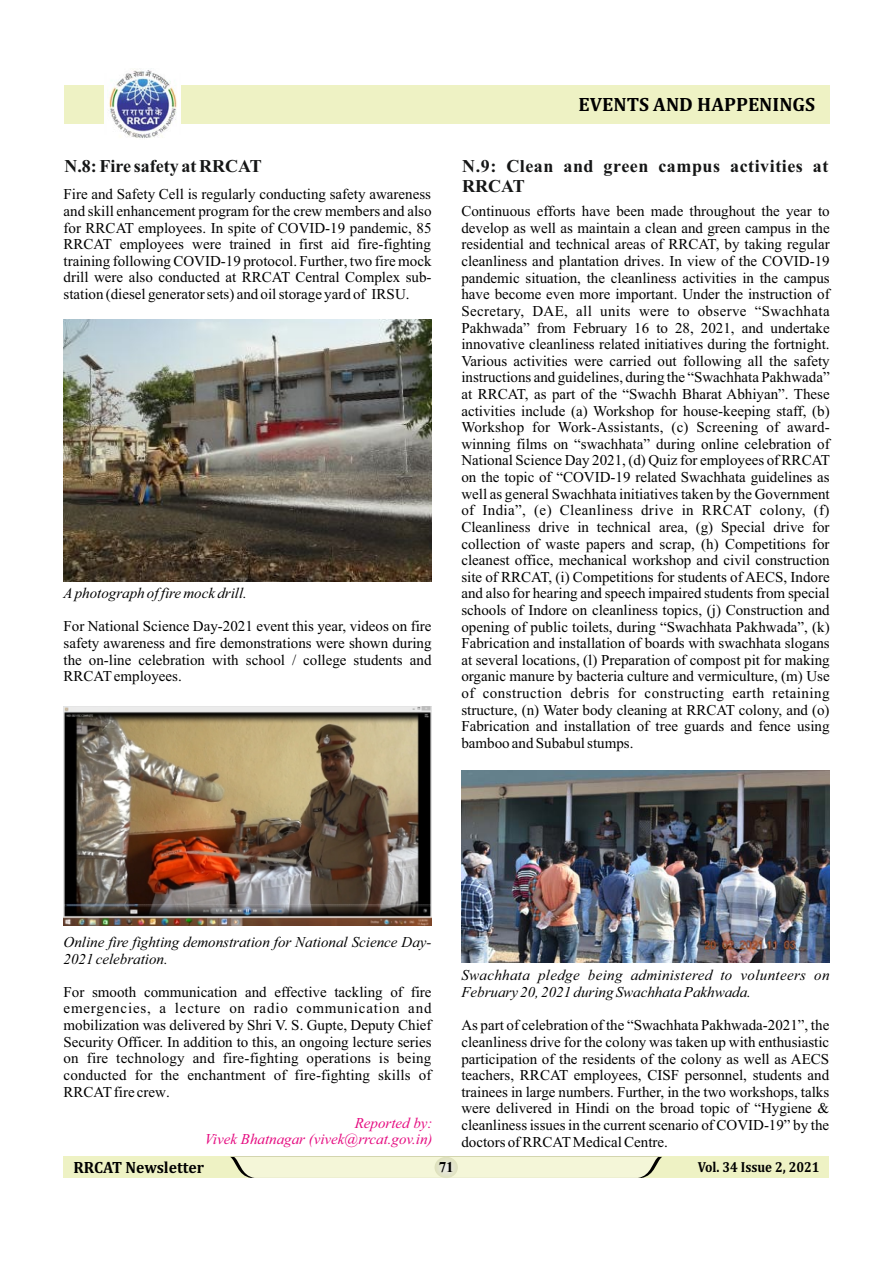
<style>
.page{position:relative;width:893px;height:1263px;background:#fff}
.page>*{position:absolute;margin:0;border:0;box-sizing:border-box;transform-origin:0 0}
.t1{font:700 19.5px "Cambria";color:#000}
.t2{font:700 18px/20px "Times New Roman";letter-spacing:.03em;color:#151616}
.t3{font:700 18px "Times New Roman";color:#151616}
.t4{font:700 16.5px "Cambria";color:#000;scale:.95 1}
.t5{font:15px/16.6px "Times New Roman";color:#000;text-align:justify}
.t6{font:italic 15px/16.6px "Times New Roman";color:#000}
.t7{font:italic 15px/16.6px "Times New Roman";letter-spacing:.02em;color:#000}
.t8{font:italic 15px/16.6px "Times New Roman";color:#e5097f;text-align:right}
.t9{font:700 15px "Times New Roman";color:#000}
.t10{font:700 14.7px "Cambria";color:#000;scale:.89 1}
</style>
<div class="page">
<div style="left:64px;top:85px;width:765px;height:38px;background:#eef2c4"></div>
<div style="left:63px;top:1157px;width:766px;height:21px;background:#eef2c4"></div>
<div style="left:230px;top:1157px;width:432px;height:21px;background:#f4f6d8"></div>
<svg style="left:435px;top:1157px;width:23px;height:21px"></svg>
<div style="left:104px;top:73px;width:77px;height:62px;background:#fefefe"></div>
<img style="left:109px;top:70px;width:68px;height:68px">
<img style="left:64px;top:319px;width:368px;height:262px">
<img style="left:64px;top:707px;width:368px;height:219px">
<img style="left:461px;top:771px;width:368px;height:192px">
<h1 class="t1" style="left:579px;top:96px;width:238px">EVENTS AND HAPPENINGS</h1>
<p class="t3" style="left:64px;top:160px;width:199px">N.8: Fire safety at RRCAT</p>
<p class="t2" style="left:462px;top:158px;width:368px">N.9: Clean and green campus activities at<br>RRCAT</p>
<p class="t5" style="left:64px;top:187px;width:369px">Fire and Safety Cell is regularly conducting safety awareness and skill enhancement program for the crew members and also for RRCAT employees. In spite of COVID-19 pandemic, 85<br>RRCAT employees were trained in first aid fire-fighting training following COVID-19 protocol. Further, two fire mock drill were also conducted at RRCAT Central Complex sub&shy;station (diesel generator sets) and oil storage yard of IRSU.</p>
<p class="t5" style="left:461px;top:204px;width:370px">Continuous efforts have been made throughout the year to develop as well as maintain a clean and green campus in the residential and technical areas of RRCAT, by taking regular cleanliness and plantation drives. In view of the COVID-19 pandemic situation, the cleanliness activities in the campus have become even more important. Under the instruction of Secretary, DAE, all units were to observe “Swachhata Pakhwada” from February 16 to 28, 2021, and undertake innovative cleanliness related initiatives during the fortnight.<br>Various activities were carried out following all the safety instructions and guidelines, during the “Swachhata Pakhwada” at RRCAT, as part of the “Swachh Bharat Abhiyan”. These activities include (a) Workshop for house-keeping staff, (b)<br>Workshop for Work-Assistants, (c) Screening of award&shy;winning films on “swachhata” during online celebration of National Science Day 2021, (d) Quiz for employees of RRCAT on the topic of “COVID-19 related Swachhata guidelines as well as general Swachhata initiatives taken by the Government of India”, (e) Cleanliness drive in RRCAT colony, (f)<br>Cleanliness drive in technical area, (g) Special drive for collection of waste papers and scrap, (h) Competitions for cleanest office, mechanical workshop and civil construction site of RRCAT, (i) Competitions for students of AECS, Indore and also for hearing and speech impaired students from special schools of Indore on cleanliness topics, (j) Construction and opening of public toilets, during “Swachhata Pakhwada”, (k)<br>Fabrication and installation of boards with swachhata slogans at several locations, (l) Preparation of compost pit for making organic manure by bacteria culture and vermiculture, (m) Use of construction debris for constructing earth retaining structure, (n) Water body cleaning at RRCAT colony, and (o)<br>Fabrication and installation of tree guards and fence using bamboo and Subabul stumps.</p>
<p class="t6" style="left:64px;top:586px;width:185px">A photograph of fire mock drill.</p>
<p class="t5" style="left:64px;top:619px;width:369px">For National Science Day-2021 event this year, videos on fire safety awareness and fire demonstrations were shown during the on-line celebration with school / college students and RRCAT employees.</p>
<p class="t6" style="left:64px;top:935px;width:369px">Online fire fighting demonstration for National Science Day-<br>2021 celebration.</p>
<p class="t5" style="left:64px;top:985px;width:370px">For smooth communication and effective tackling of fire emergencies, a lecture on radio communication and mobilization was delivered by Shri V. S. Gupte, Deputy Chief Security Officer. In addition to this, an ongoing lecture series on fire technology and fire-fighting operations is being conducted for the enchantment of fire-fighting skills of RRCAT fire crew.</p>
<p class="t8" style="left:205px;top:1115px;width:229px">Reported by:<br>Vivek Bhatnagar (vivek@rrcat.gov.in)</p>
<p class="t7" style="left:461px;top:968px;width:370px">Swachhata pledge being administered to volunteers on<br>February 20, 2021 during Swachhata Pakhwada.</p>
<p class="t5" style="left:461px;top:1018px;width:369px">As part of celebration of the “Swachhata Pakhwada-2021”, the cleanliness drive for the colony was taken up with enthusiastic participation of the residents of the colony as well as AECS teachers, RRCAT employees, CISF personnel, students and trainees in large numbers. Further, in the two workshops, talks were delivered in Hindi on the broad topic of “Hygiene &amp; cleanliness issues in the current scenario of COVID-19” by the doctors of RRCAT Medical Centre.</p>
<p class="t4" style="left:74px;top:1160px;width:139px">RRCAT Newsletter</p>
<p class="t9" style="left:439px;top:1162px;width:16px">71</p>
<p class="t10" style="left:698px;top:1160px;width:138px">Vol. 34 Issue 2, 2021</p>
</div>
